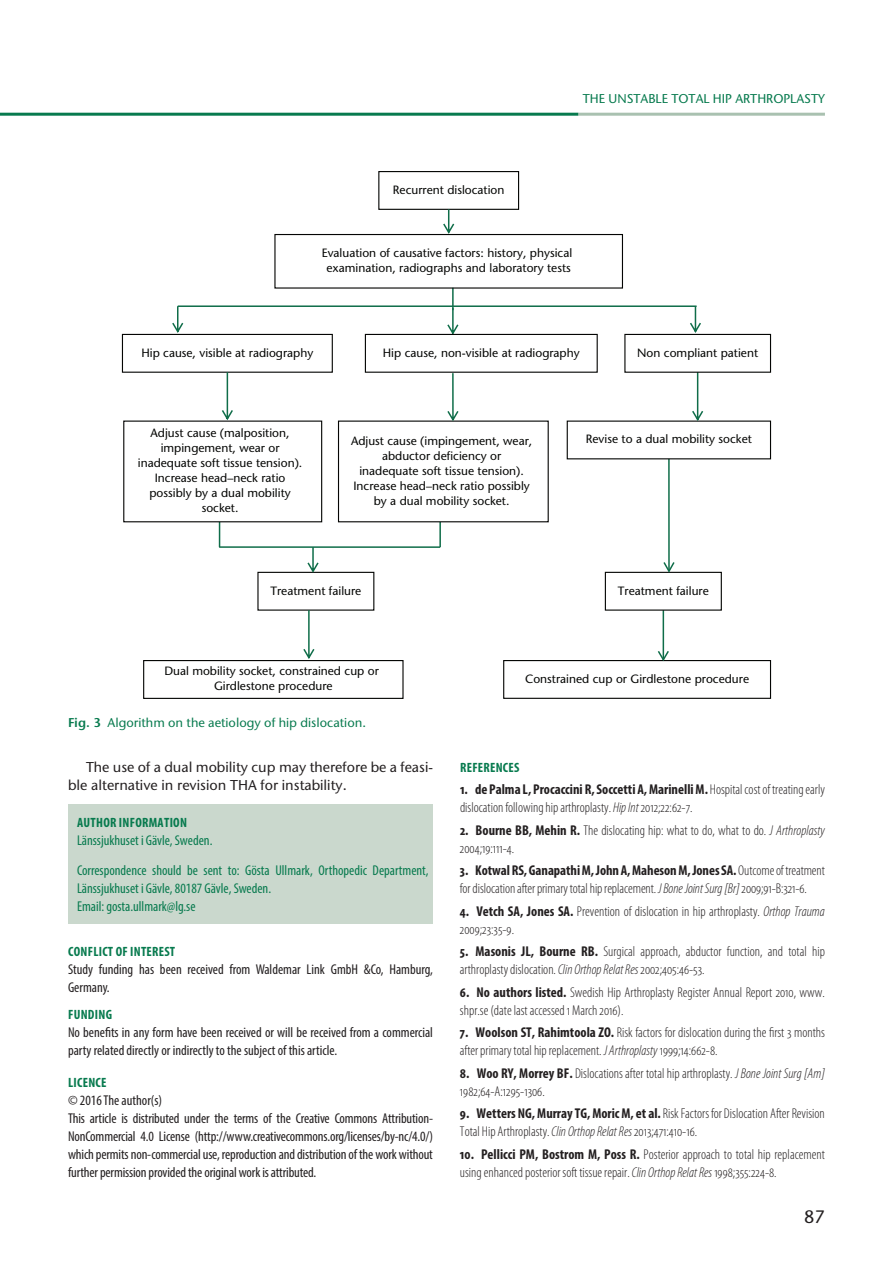
<style>
.page{position:relative;width:893px;height:1263px;background:#fff}
.page>*{position:absolute;margin:0;border:0;box-sizing:border-box;transform-origin:0 0}
.t1{font:500 18px "Stone Sans ITC Pro";color:#231f20}
.t2{font:300 condensed 14.25px/18px "Myriad Pro";color:#231f20}
.t3{font:condensed 14.25px/18px "Myriad Pro";letter-spacing:-.01em;color:#231f20}
.t4{font:condensed 14.25px/30px "Myriad Pro";color:#077a4e}
.t5{font:500 14.25px/18px "Stone Sans ITC Pro";color:#231f20}
.t6{font:700 condensed 13.5px "Myriad Pro";letter-spacing:.02em;color:#077a4e}
.t7{font:500 12.75px "Stone Sans ITC Pro";color:#077a4e}
.t8{font:500 12px/15px "Stone Sans Std";color:#040503;text-align:center}
.s1{font-weight:600}
.s2{font-weight:700}
.s3{font-style:italic}
</style>
<div class="page">
<hr style="left:578px;top:113px;width:247px;height:3px;background:#a9c1b0">
<hr style="left:0;top:113px;width:578px;height:3px;background:#077a4e">
<div style="left:68px;top:804px;width:365px;height:119px;background:#cad8cd"></div>
<div style="left:378px;top:171px;width:141px;height:39px;border:1px solid #040503"></div>
<div style="left:122px;top:334px;width:211px;height:39px;border:1px solid #040503"></div>
<div style="left:143px;top:660px;width:261px;height:39px;border:1px solid #040503"></div>
<div style="left:624px;top:334px;width:147px;height:39px;border:1px solid #040503"></div>
<svg style="left:123px;top:420px;width:48px;height:103px"></svg>
<div style="left:605px;top:572px;width:117px;height:39px;border:1px solid #040503"></div>
<div style="left:503px;top:660px;width:268px;height:39px;border:1px solid #040503"></div>
<svg style="left:171px;top:208px;width:531px;height:455px"></svg>
<p class="t7" style="left:583px;top:91px;width:243px">The unstable total hip arthroplasty</p>
<p class="t8" style="left:393px;top:182px;width:113px">Recurrent dislocation</p>
<p class="t8" style="left:322px;top:246px;width:252px">Evaluation of causative factors: history, physical examination, radiographs and laboratory tests</p>
<p class="t8" style="left:141px;top:345px;width:174px">Hip cause, visible at radiography</p>
<p class="t8" style="left:138px;top:426px;width:166px">Adjust cause (malposition, impingement, wear or inadequate soft tissue tension).<br>Increase head–neck ratio possibly by a dual mobility socket.</p>
<p class="t8" style="left:383px;top:345px;width:198px">Hip cause, non-visible at radiography</p>
<p class="t8" style="left:637px;top:345px;width:122px">Non compliant patient</p>
<p class="t8" style="left:351px;top:433px;width:183px">Adjust cause (impingement, wear, abductor deficiency or inadequate soft tissue tension).<br>Increase head–neck ratio possibly by a dual mobility socket.</p>
<p class="t8" style="left:586px;top:432px;width:167px">Revise to a dual mobility socket</p>
<p class="t8" style="left:270px;top:583px;width:92px">Treatment failure</p>
<p class="t8" style="left:618px;top:583px;width:92px">Treatment failure</p>
<p class="t8" style="left:164px;top:664px;width:216px">Dual mobility socket, constrained cup or<br>Girdlestone procedure</p>
<p class="t7" style="left:68px;top:715px;width:300px"><span class="s1">Fig. 3</span> Algorithm on the aetiology of hip dislocation.</p>
<p class="t5" style="left:68px;top:758px;width:366px;text-indent:18px">The use of a dual mobility cup may therefore be a feasi&shy;ble alternative in revision THA for instability.</p>
<p class="t6" style="left:77px;top:814px;width:111px">Author information</p>
<p class="t4" style="left:77px;top:825px;width:353px">Länssjukhuset i Gävle, Sweden.<br>Correspondence should be sent to: Gösta Ullmark, Orthopedic Department,</p>
<p class="t4" style="left:77px;top:879px;width:196px;line-height:18px">Länssjukhuset i Gävle, 80187 Gävle, Sweden.<br>Email: gosta.ullmark@lg.se</p>
<p class="t6" style="left:68px;top:943px;width:109px">Conflict of interest</p>
<p class="t3" style="left:68px;top:960px;width:366px">Study funding has been received from Waldemar Link GmbH &amp;Co, Hamburg,<br>Germany.</p>
<p class="t6" style="left:68px;top:1006px;width:45px">Funding</p>
<p class="t3" style="left:68px;top:1023px;width:366px">No benefits in any form have been received or will be received from a commercial party related directly or indirectly to the subject of this article.</p>
<p class="t6" style="left:68px;top:1074px;width:40px">Licence</p>
<p class="t3" style="left:68px;top:1091px;width:366px">© 2016 The author(s)<br>This article is distributed under the terms of the Creative Commons Attribution-NonCommercial 4.0 License (http://www.creativecommons.org/licenses/by-nc/4.0/) which permits non-commercial use, reproduction and distribution of the work without further permission provided the original work is attributed.</p>
<p class="t8" style="left:525px;top:671px;width:225px">Constrained cup or Girdlestone procedure</p>
<p class="t6" style="left:460px;top:759px;width:61px">References</p>
<p class="t2" style="left:460px;top:781px;width:366px"><span class="s2">1. de Palma L, Procaccini R, Soccetti A, Marinelli M.</span> Hospital cost of treating early dislocation following hip arthroplasty. <span class="s3">Hip Int</span> 2012;22:62-7.</p>
<p class="t2" style="left:460px;top:821px;width:366px"><span class="s2">2. Bourne BB, Mehin R.</span> The dislocating hip: what to do, what to do. <span class="s3">J Arthroplasty<br></span>2004;19:111-4.</p>
<p class="t2" style="left:460px;top:862px;width:366px"><span class="s2">3. Kotwal RS, Ganapathi M, John A, Maheson M, Jones SA.</span> Outcome of treatment for dislocation after primary total hip replacement. <span class="s3">J Bone Joint Surg [Br]</span> 2009;91-B:321-6.</p>
<p class="t2" style="left:460px;top:902px;width:366px"><span class="s2">4. Vetch SA, Jones SA.</span> Prevention of dislocation in hip arthroplasty. <span class="s3">Orthop Trauma<br></span>2009;23:35-9.</p>
<p class="t2" style="left:460px;top:943px;width:366px"><span class="s2">5. Masonis JL, Bourne RB.</span> Surgical approach, abductor function, and total hip arthroplasty dislocation. <span class="s3">Clin Orthop Relat Res</span> 2002;405:46-53.</p>
<p class="t2" style="left:460px;top:983px;width:366px"><span class="s2">6. No authors listed.</span> Swedish Hip Arthroplasty Register Annual Report 2010, www. shpr.se (date last accessed 1 March 2016).</p>
<p class="t2" style="left:460px;top:1024px;width:366px"><span class="s2">7. Woolson ST, Rahimtoola ZO.</span> Risk factors for dislocation during the first 3 months after primary total hip replacement. <span class="s3">J Arthroplasty</span> 1999;14:662-8.</p>
<p class="t2" style="left:460px;top:1064px;width:366px"><span class="s2">8. Woo RY, Morrey BF.</span> Dislocations after total hip arthroplasty. <span class="s3">J Bone Joint Surg [Am]<br></span>1982;64-A:1295-1306.</p>
<p class="t2" style="left:460px;top:1105px;width:366px"><span class="s2">9. Wetters NG, Murray TG, Moric M, et al.</span> Risk Factors for Dislocation After Revision<br>Total Hip Arthroplasty. <span class="s3">Clin Orthop Relat Res</span> 2013;471:410-16.</p>
<p class="t2" style="left:460px;top:1145px;width:366px"><span class="s2">10. Pellicci PM, Bostrom M, Poss R.</span> Posterior approach to total hip replacement using enhanced posterior soft tissue repair. <span class="s3">Clin Orthop Relat Res</span> 1998;355:224-8.</p>
<p class="t1" style="left:804px;top:1206px;width:22px">87</p>
</div>
